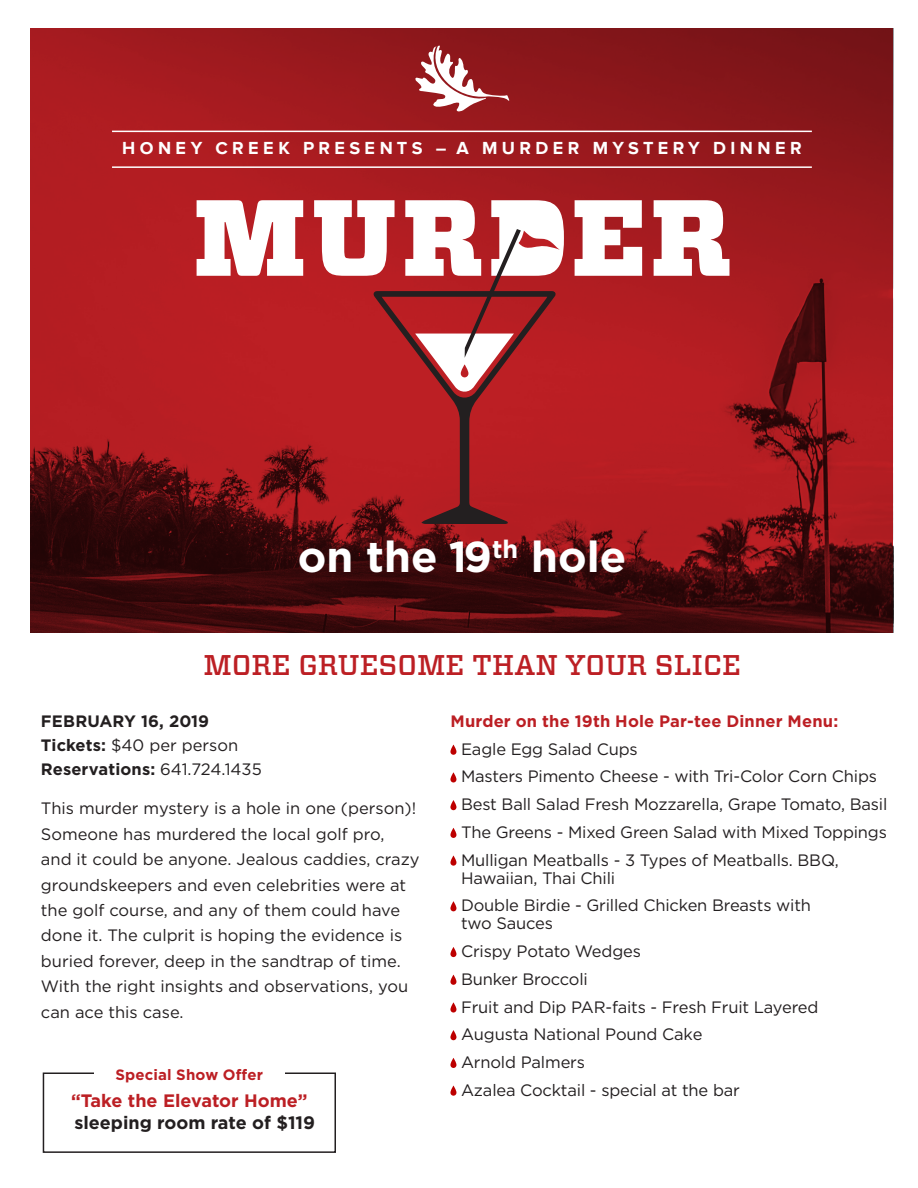
<style>
.page{position:relative;width:918px;height:1188px;background:#fff}
.page>*{position:absolute;margin:0;border:0;box-sizing:border-box;transform-origin:0 0}
.t1{font:700 43.2px "Gotham";color:#fff}
.t2{font:500 28.5px "Vitesse";color:#bc1f24}
.t3{font:700 18px/21.6px "Gotham";color:#231f20}
.t4{font:700 18px "Proxima Nova";letter-spacing:.245em;color:#fff}
.t5{font:16.5px/27.8px "Gotham";letter-spacing:-.01em;color:#231f20}
.t6{font:700 16.5px/24px "Gotham";letter-spacing:.005em;color:#231f20}
.t7{font:700 16.5px "Gotham";letter-spacing:.01em;color:#bc1f24}
.t8{font:700 15px "Gotham";letter-spacing:.01em;color:#bc1f24}
.s1{font-weight:400}
.s2{color:#bc1f24}
</style>
<div class="page">
<svg style="left:31px;top:28px;width:862px;height:605px;background:#851519"></svg>
<hr style="left:112px;top:131px;width:700px;height:1px;background:#fff">
<hr style="left:112px;top:166px;width:700px;height:2px;background:#fff">
<svg style="left:197px;top:200px;width:532px;height:324px"></svg>
<svg style="left:450px;top:745px;width:6px;height:10px"></svg>
<svg style="left:450px;top:772px;width:6px;height:10px"></svg>
<svg style="left:450px;top:800px;width:6px;height:10px"></svg>
<svg style="left:450px;top:828px;width:6px;height:10px"></svg>
<svg style="left:450px;top:856px;width:6px;height:10px"></svg>
<svg style="left:450px;top:901px;width:6px;height:10px"></svg>
<svg style="left:450px;top:947px;width:6px;height:10px"></svg>
<svg style="left:450px;top:975px;width:6px;height:10px"></svg>
<svg style="left:450px;top:1002px;width:6px;height:11px"></svg>
<svg style="left:450px;top:1030px;width:6px;height:10px"></svg>
<svg style="left:450px;top:1058px;width:6px;height:10px"></svg>
<svg style="left:450px;top:1086px;width:6px;height:10px"></svg>
<div style="left:43px;top:1072px;width:293px;height:81px;border:2px solid #231f20"></div>
<svg style="left:415px;top:46px;width:94px;height:67px"></svg>
<div style="left:94px;top:1068px;width:190px;height:19px;background:#fff"></div>
<p class="t4" style="left:122px;top:138px;width:681px">HONEY CREEK PRESENTS – A MURDER MYSTERY DINNER</p>
<p class="t1" style="left:298px;top:528px;width:330px">on the 19<sup>th</sup> hole</p>
<p class="t2" style="left:203px;top:646px;width:539px">MORE GRUESOME THAN YOUR SLICE</p>
<p class="t7" style="left:450px;top:710px;width:389px">Murder on the 19th Hole Par-tee Dinner Menu:</p>
<p class="t5" style="left:461px;top:735px;width:428px">Eagle Egg Salad Cups<br>Masters Pimento Cheese - with Tri-Color Corn Chips Best Ball Salad Fresh Mozzarella, Grape Tomato, Basil The Greens - Mixed Green Salad with Mixed Toppings Mulligan Meatballs - 3 Types of Meatballs. BBQ,</p>
<p class="t5" style="left:461px;top:864px;width:352px">Hawaiian, Thai Chili<br>Double Birdie - Grilled Chicken Breasts with</p>
<p class="t5" style="left:461px;top:909px;width:359px">two Sauces<br>Crispy Potato Wedges<br>Bunker Broccoli<br>Fruit and Dip PAR-faits - Fresh Fruit Layered<br>Augusta National Pound Cake<br>Arnold Palmers<br>Azalea Cocktail - special at the bar</p>
<p class="t6" style="left:41px;top:709px;width:199px">FEBRUARY 16, 2019<br>Tickets: <span class="s1">$40 per person</span></p>
<p class="t6" style="left:41px;top:757px;width:222px">Reservations: <span class="s1">641.724.1435</span></p>
<p class="t5" style="left:41px;top:795px;width:380px;line-height:25.5px">This murder mystery is a hole in one (person)!<br>Someone has murdered the local golf pro,<br>and it could be anyone. Jealous caddies, crazy groundskeepers and even celebrities were at the golf course, and any of them could have done it. The culprit is hoping the evidence is buried forever, deep in the sandtrap of time.<br>With the right insights and observations, you can ace this case.</p>
<p class="t8" style="left:115px;top:1065px;width:149px">Special Show Offer</p>
<p class="t3" style="left:71px;top:1090px;width:246px"><span class="s2">“Take the Elevator Home” </span>sleeping room rate of $119</p>
</div>
